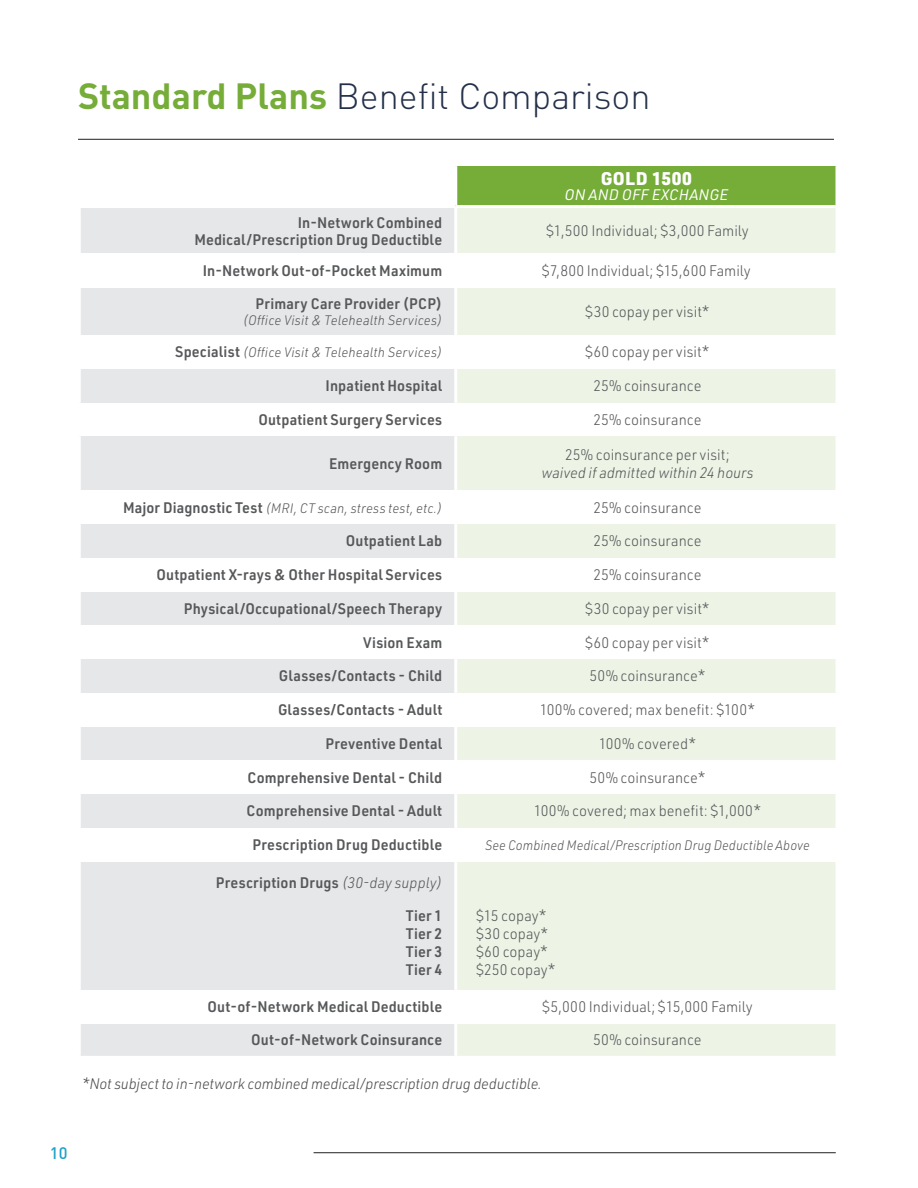
<style>
.page{position:relative;width:918px;height:1188px;background:#fff}
.page>*{position:absolute;margin:0;border:0;box-sizing:border-box;transform-origin:0 0}
.t1{font:300 36px "DINOT";color:#24304a}
.t2{font:900 18px "URWDIN";letter-spacing:.03em;color:#fff}
.t3{font:500 16.5px "DINOT";color:#1da1c9}
.t4{font:600 15px/18px "URWDIN";letter-spacing:.015em;color:#57585a;text-align:right;scale:.95 1}
.t5{font:300 15px/18px "URWDIN";color:#57585a;scale:.96 1}
.t6{font:italic 300 15px "URWDIN";letter-spacing:-.01em;color:#4b4c4d;scale:.95 1}
.t7{font:italic 300 15px/18px "URWDIN";color:#57585a;text-align:center;scale:.96 1}
.t8{font:italic 15px "URWDIN";letter-spacing:.01em;color:#fff}
.t9{font:italic 300 13.5px "URWDIN";letter-spacing:.01em;color:#57585a;scale:.95 1}
.t10{font:italic 300 13.5px "URWDIN";letter-spacing:.01em;color:#57585a;scale:.92 1}
.s1{font-weight:700;color:#75ad38}
.s2{font-weight:600;font-style:normal;font-size:15px}
.s3{font-style:normal}
.s4{font-weight:300;font-style:italic}
</style>
<div class="page">
<hr style="left:314px;top:1152px;width:522px;height:1px;background:#231f20">
<div style="left:456px;top:166px;width:381px;height:41px;background:#75ad38"></div>
<div style="left:79px;top:207px;width:377px;height:47px;background:#e6e7e9"></div>
<div style="left:79px;top:288px;width:377px;height:47px;background:#e6e7e9"></div>
<div style="left:79px;top:369px;width:377px;height:34px;background:#e6e7e9"></div>
<div style="left:79px;top:436px;width:377px;height:54px;background:#e6e7e9"></div>
<div style="left:79px;top:524px;width:377px;height:34px;background:#e6e7e9"></div>
<div style="left:79px;top:592px;width:377px;height:33px;background:#e6e7e9"></div>
<div style="left:79px;top:659px;width:377px;height:34px;background:#e6e7e9"></div>
<div style="left:79px;top:727px;width:377px;height:33px;background:#e6e7e9"></div>
<div style="left:79px;top:794px;width:377px;height:34px;background:#e6e7e9"></div>
<div style="left:79px;top:862px;width:377px;height:128px;background:#e6e7e9"></div>
<div style="left:79px;top:1024px;width:377px;height:33px;background:#e6e7e9"></div>
<div style="left:456px;top:207px;width:381px;height:47px;background:#edf4e6"></div>
<div style="left:456px;top:288px;width:381px;height:47px;background:#edf4e6"></div>
<div style="left:456px;top:369px;width:381px;height:34px;background:#edf4e6"></div>
<div style="left:456px;top:436px;width:381px;height:54px;background:#edf4e6"></div>
<div style="left:456px;top:524px;width:381px;height:34px;background:#edf4e6"></div>
<div style="left:456px;top:592px;width:381px;height:33px;background:#edf4e6"></div>
<div style="left:456px;top:659px;width:381px;height:34px;background:#edf4e6"></div>
<div style="left:456px;top:727px;width:381px;height:33px;background:#edf4e6"></div>
<div style="left:456px;top:794px;width:381px;height:34px;background:#edf4e6"></div>
<div style="left:456px;top:862px;width:381px;height:128px;background:#edf4e6"></div>
<div style="left:456px;top:1024px;width:381px;height:33px;background:#edf4e6"></div>
<hr style="left:836px;top:166px;width:2px;height:39px;background:#fff">
<hr style="left:456px;top:205px;width:381px;height:3px;background:#fff">
<hr style="left:456px;top:1056px;width:381px;height:3px;background:#fff">
<hr style="left:78px;top:208px;width:3px;height:46px;background:#fff">
<hr style="left:454px;top:208px;width:3px;height:46px;background:#fff">
<hr style="left:836px;top:208px;width:2px;height:46px;background:#fff">
<hr style="left:78px;top:288px;width:3px;height:47px;background:#fff">
<hr style="left:454px;top:288px;width:3px;height:47px;background:#fff">
<hr style="left:836px;top:288px;width:2px;height:47px;background:#fff">
<hr style="left:78px;top:369px;width:3px;height:34px;background:#fff">
<hr style="left:454px;top:369px;width:3px;height:34px;background:#fff">
<hr style="left:836px;top:369px;width:2px;height:34px;background:#fff">
<hr style="left:78px;top:436px;width:3px;height:54px;background:#fff">
<hr style="left:454px;top:436px;width:3px;height:54px;background:#fff">
<hr style="left:836px;top:436px;width:2px;height:54px;background:#fff">
<hr style="left:78px;top:524px;width:3px;height:34px;background:#fff">
<hr style="left:454px;top:524px;width:3px;height:34px;background:#fff">
<hr style="left:836px;top:524px;width:2px;height:34px;background:#fff">
<hr style="left:78px;top:592px;width:3px;height:33px;background:#fff">
<hr style="left:454px;top:592px;width:3px;height:33px;background:#fff">
<hr style="left:836px;top:592px;width:2px;height:33px;background:#fff">
<hr style="left:78px;top:659px;width:3px;height:34px;background:#fff">
<hr style="left:454px;top:659px;width:3px;height:34px;background:#fff">
<hr style="left:836px;top:659px;width:2px;height:34px;background:#fff">
<hr style="left:78px;top:727px;width:3px;height:33px;background:#fff">
<hr style="left:454px;top:727px;width:3px;height:33px;background:#fff">
<hr style="left:836px;top:727px;width:2px;height:33px;background:#fff">
<hr style="left:78px;top:794px;width:3px;height:34px;background:#fff">
<hr style="left:454px;top:794px;width:3px;height:34px;background:#fff">
<hr style="left:836px;top:794px;width:2px;height:34px;background:#fff">
<hr style="left:78px;top:862px;width:3px;height:128px;background:#fff">
<hr style="left:454px;top:862px;width:3px;height:128px;background:#fff">
<hr style="left:836px;top:862px;width:2px;height:128px;background:#fff">
<hr style="left:78px;top:1024px;width:3px;height:32px;background:#fff">
<hr style="left:454px;top:1024px;width:3px;height:32px;background:#fff">
<hr style="left:836px;top:1024px;width:2px;height:32px;background:#fff">
<hr style="left:78px;top:1056px;width:378px;height:3px;background:#fff">
<hr style="left:454px;top:166px;width:3px;height:39px;background:#fff">
<hr style="left:78px;top:205px;width:378px;height:3px;background:#fff">
<hr style="left:78px;top:139px;width:756px;height:1px;background:#231f20">
<h2 class="t1" style="left:78px;top:68px;width:574px"><span class="s1">Standard Plans</span> Benefit Comparison</h2>
<p class="t2" style="left:601px;top:166px;width:93px">GOLD 1500</p>
<p class="t8" style="left:564px;top:184px;width:165px">ON AND OFF EXCHANGE</p>
<p class="t4" style="left:194px;top:214px;width:262px;line-height:16.5px">In-Network Combined<br>Medical/Prescription Drug Deductible</p>
<p class="t5" style="left:546px;top:222px;width:213px">$1,500 Individual; $3,000 Family</p>
<p class="t4" style="left:203px;top:261px;width:254px">In-Network Out-of-Pocket Maximum</p>
<p class="t5" style="left:542px;top:261px;width:219px">$7,800 Individual; $15,600 Family</p>
<p class="t4" style="left:256px;top:294px;width:198px">Primary Care Provider (PCP)</p>
<p class="t9" style="left:243px;top:311px;width:211px">(Office Visit &amp; Telehealth Services)</p>
<p class="t5" style="left:585px;top:302px;width:131px">$30 copay per visit*</p>
<p class="t9" style="left:175px;top:344px;width:282px"><span class="s2">Specialist</span> (Office Visit &amp; Telehealth Services)</p>
<p class="t5" style="left:585px;top:343px;width:131px">$60 copay per visit*</p>
<p class="t4" style="left:326px;top:376px;width:124px">Inpatient Hospital</p>
<p class="t5" style="left:593px;top:376px;width:114px">25% coinsurance</p>
<p class="t4" style="left:258px;top:410px;width:195px">Outpatient Surgery Services</p>
<p class="t5" style="left:593px;top:410px;width:114px">25% coinsurance</p>
<p class="t4" style="left:329px;top:454px;width:121px">Emergency Room</p>
<p class="t7" style="left:541px;top:445px;width:223px"><span class="s3">25% coinsurance per visit; </span>waived if admitted within 24 hours</p>
<p class="t9" style="left:123px;top:499px;width:337px"><span class="s2">Major Diagnostic Test</span> (MRI, CT scan, stress test, etc.)</p>
<p class="t5" style="left:593px;top:498px;width:114px">25% coinsurance</p>
<p class="t4" style="left:346px;top:531px;width:103px">Outpatient Lab</p>
<p class="t5" style="left:593px;top:532px;width:114px">25% coinsurance</p>
<p class="t4" style="left:157px;top:565px;width:302px">Outpatient X-rays &amp; Other Hospital Services</p>
<p class="t5" style="left:593px;top:565px;width:114px">25% coinsurance</p>
<p class="t4" style="left:184px;top:599px;width:274px">Physical/Occupational/Speech Therapy</p>
<p class="t5" style="left:585px;top:599px;width:131px">$30 copay per visit*</p>
<p class="t4" style="left:363px;top:633px;width:85px">Vision Exam</p>
<p class="t5" style="left:585px;top:633px;width:131px">$60 copay per visit*</p>
<p class="t4" style="left:279px;top:666px;width:173px">Glasses/Contacts - Child</p>
<p class="t5" style="left:589px;top:667px;width:122px">50% coinsurance*</p>
<p class="t4" style="left:278px;top:700px;width:174px">Glasses/Contacts - Adult</p>
<p class="t5" style="left:540px;top:700px;width:226px">100% covered; max benefit: $100*</p>
<p class="t4" style="left:325px;top:734px;width:124px">Preventive Dental</p>
<p class="t5" style="left:599px;top:734px;width:103px">100% covered*</p>
<p class="t4" style="left:248px;top:768px;width:206px">Comprehensive Dental - Child</p>
<p class="t5" style="left:589px;top:768px;width:122px">50% coinsurance*</p>
<p class="t4" style="left:247px;top:801px;width:207px">Comprehensive Dental - Adult</p>
<p class="t5" style="left:534px;top:802px;width:238px">100% covered; max benefit: $1,000*</p>
<p class="t4" style="left:252px;top:835px;width:201px">Prescription Drug Deductible</p>
<p class="t10" style="left:485px;top:836px;width:354px">See Combined Medical/Prescription Drug Deductible Above</p>
<p class="t4" style="left:216px;top:873px;width:240px">Prescription Drugs <span class="s4">(30-day supply)</span></p>
<p class="t4" style="left:406px;top:906px;width:40px;text-align:justify">Tier 1<br>Tier 2<br>Tier 3<br>Tier 4</p>
<p class="t5" style="left:476px;top:906px;width:84px">$15 copay* $30 copay* $60 copay* $250 copay*</p>
<p class="t4" style="left:208px;top:997px;width:249px">Out-of-Network Medical Deductible</p>
<p class="t5" style="left:542px;top:997px;width:221px">$5,000 Individual; $15,000 Family</p>
<p class="t4" style="left:251px;top:1030px;width:203px">Out-of-Network Coinsurance</p>
<p class="t5" style="left:593px;top:1030px;width:115px">50% coinsurance</p>
<p class="t6" style="left:82px;top:1074px;width:486px">*Not subject to in-network combined medical/prescription drug deductible.</p>
<p class="t3" style="left:50px;top:1140px;width:19px">10</p>
</div>
